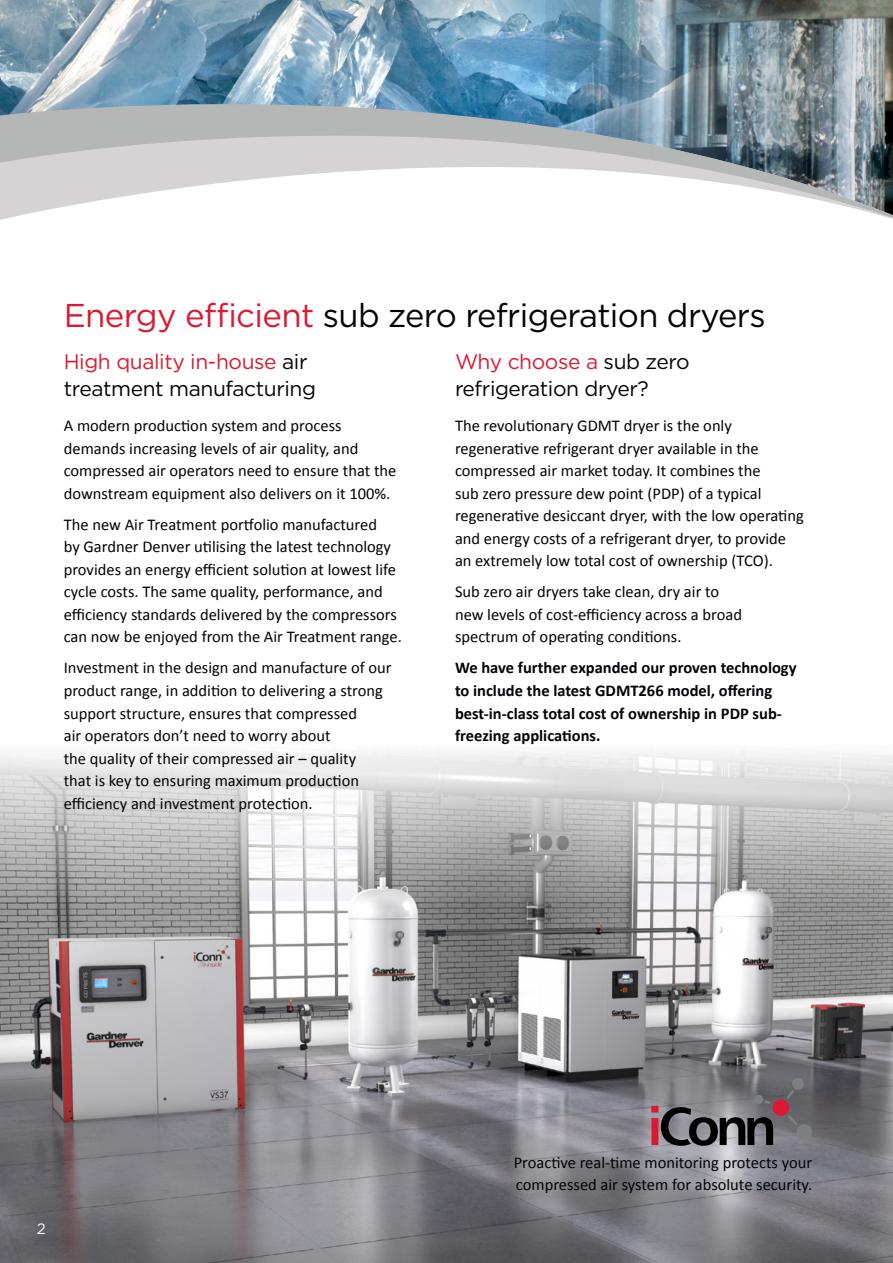
<style>
.page{position:relative;width:893px;height:1263px;background:#fff}
.page>*{position:absolute;margin:0;border:0;box-sizing:border-box;transform-origin:0 0}
.t1{font:33px "Gotham";letter-spacing:-.02em;color:#030408}
.t2{font:21px/27px "Gotham";letter-spacing:-.02em;color:#030408}
.t3{font:16.5px/22.5px "Calibri";color:#030408}
.t4{font:700 16.5px/22.5px "Calibri";color:#030408}
.t5{font:15px "Gotham";color:#fff}
.s1{color:#da1a32}
</style>
<div class="page">
<img style="left:0;top:749px;width:893px;height:514px">
<img style="left:0;top:0;width:546px;height:52px">
<img style="left:546px;top:0;width:347px;height:52px">
<img style="left:0;top:52px;width:893px;height:168px">
<div style="left:754px;top:1095px;width:9px;height:9px;background:#7c8180;border-radius:50%"></div>
<svg style="left:788px;top:1115px;width:10px;height:10px"></svg>
<svg style="left:651px;top:1100px;width:122px;height:46px;background:#675f63"></svg>
<div style="left:797px;top:1124px;width:15px;height:16px;background:#7c8180;border-radius:50%"></div>
<svg style="left:786px;top:1078px;width:18px;height:21px"></svg>
<div style="left:773px;top:1099px;width:16px;height:17px;background:#da1a32;border-radius:50%"></div>
<h1 class="t1" style="left:64px;top:294px;width:703px"><span class="s1">Energy efficient</span> sub zero refrigeration dryers</h1>
<p class="t2" style="left:64px;top:348px;width:254px"><span class="s1">High quality in-house</span> air treatment manufacturing</p>
<p class="t3" style="left:64px;top:414px;width:334px">A modern production system and process demands increasing levels of air quality, and compressed air operators need to ensure that the downstream equipment also delivers on it 100%.</p>
<p class="t3" style="left:64px;top:513px;width:340px">The new Air Treatment portfolio manufactured<br>by Gardner Denver utilising the latest technology provides an energy efficient solution at lowest life cycle costs. The same quality, performance, and efficiency standards delivered by the compressors can now be enjoyed from the Air Treatment range.</p>
<p class="t3" style="left:64px;top:656px;width:329px">Investment in the design and manufacture of our product range, in addition to delivering a strong support structure, ensures that compressed<br>air operators don’t need to worry about<br>the quality of their compressed air – quality<br>that is key to ensuring maximum production efficiency and investment protection.</p>
<p class="t2" style="left:455px;top:348px;width:236px"><span class="s1">Why choose a</span> sub zero refrigeration dryer?</p>
<p class="t3" style="left:455px;top:414px;width:350px">The revolutionary GDMT dryer is the only regenerative refrigerant dryer available in the compressed air market today. It combines the<br>sub zero pressure dew point (PDP) of a typical regenerative desiccant dryer, with the low operating and energy costs of a refrigerant dryer, to provide an extremely low total cost of ownership (TCO).</p>
<p class="t3" style="left:455px;top:580px;width:289px">Sub zero air dryers take clean, dry air to new levels of cost-efficiency across a broad spectrum of operating conditions.</p>
<p class="t4" style="left:455px;top:656px;width:343px">We have further expanded our proven technology to include the latest GDMT266 model, offering best-in-class total cost of ownership in PDP sub&shy;freezing applications.</p>
<p class="t5" style="left:37px;top:1219px;width:10px">2</p>
<p class="t3" style="left:514px;top:1150px;width:300px">Proactive real-time monitoring protects your compressed air system for absolute security.</p>
</div>
